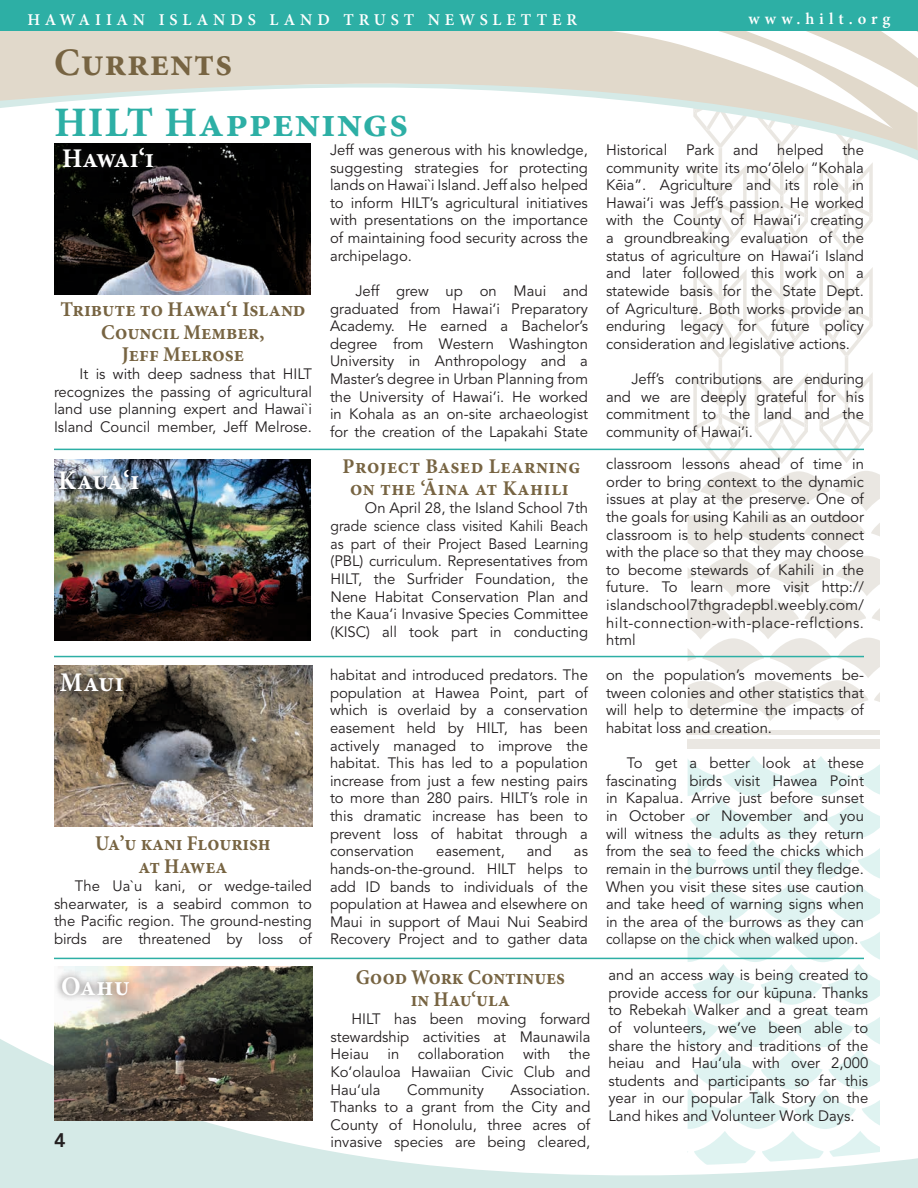
<style>
.page{position:relative;width:918px;height:1188px;background:#fff}
.page>*{position:absolute;margin:0;border:0;box-sizing:border-box;transform-origin:0 0}
.t1{font:700 42px "Minion Pro";letter-spacing:.025em;color:#2dafa5}
.t2{font:700 39px "Minion Pro";letter-spacing:.025em;color:#776442}
.t3{font:700 27px "Minion Pro";color:#fff;scale:.95 1}
.t4{font:700 27px "Minion Pro";color:#fff;scale:.96 1}
.t5{font:700 21px/22.5px "Minion Pro";color:#776442;text-align:center;scale:.93 1}
.t6{font:700 21px/22.5px "Minion Pro";color:#776442;text-align:center;scale:.95 1}
.t7{font:700 21px/22.5px "Minion Pro";letter-spacing:.025em;color:#776442;text-align:center;scale:.95 1}
.t8{font:800 19.5px "Avenir";color:#231f20}
.t9{font:600 16.5px "Minion Pro";letter-spacing:.3em;color:#fff}
.t10{font:15px/17.7px "Avenir";color:#231f20;text-align:justify}
</style>
<div class="page">
<svg style="left:688px;top:471px;width:192px;height:250px"></svg>
<svg style="left:688px;top:756px;width:192px;height:270px"></svg>
<hr style="left:688px;top:730px;width:192px;height:4px;background:#eae7e2">
<hr style="left:688px;top:744px;width:192px;height:4px;background:#eae7e2">
<hr style="left:688px;top:740px;width:192px;height:4px;background:#eae7e2">
<div style="left:0;top:31px;width:597px;height:41px;background:#e1d9cb"></div>
<svg style="left:607px;top:31px;width:311px;height:434px"></svg>
<svg style="left:0;top:72px;width:918px;height:88px"></svg>
<div style="left:0;top:0;width:918px;height:31px;background:#2dafa5"></div>
<svg style="left:0;top:1026px;width:918px;height:162px"></svg>
<img style="left:54px;top:143px;width:256px;height:151px">
<img style="left:54px;top:459px;width:256px;height:182px">
<img style="left:54px;top:665px;width:258px;height:161px">
<div style="left:56px;top:140px;width:104px;height:35px;background:#231f20;opacity:.75"></div>
<div style="left:52px;top:461px;width:93px;height:35px;background:#231f20;opacity:.75"></div>
<div style="left:54px;top:667px;width:75px;height:33px;background:#231f20;opacity:.75"></div>
<hr style="left:54px;top:449px;width:810px;height:1px;background:#2dafa5">
<hr style="left:54px;top:656px;width:810px;height:1px;background:#2dafa5">
<hr style="left:54px;top:958px;width:810px;height:1px;background:#2dafa5">
<img style="left:54px;top:967px;width:258px;height:153px">
<div style="left:55px;top:969px;width:81px;height:34px;background:#231f20;opacity:.75"></div>
<p class="t9" style="left:28px;top:9px;width:551px">HAWAIIAN ISLANDS LAND TRUST NEWSLETTER</p>
<p class="t9" style="left:749px;top:7px;width:143px">www.hilt.org</p>
<h2 class="t2" style="left:54px;top:35px;width:180px">Currents</h2>
<h1 class="t1" style="left:54px;top:93px;width:356px">HILT Happenings</h1>
<h3 class="t4" style="left:62px;top:140px;width:97px">Hawai‘i</h3>
<h3 class="t6" style="left:60px;top:298px;width:260px">Tribute to Hawai‘i Island<br>Council Member,<br>Jeff Melrose</h3>
<p class="t10" style="left:54px;top:365px;width:260px;text-indent:25px">It is with deep sadness that HILT recognizes the passing of agricultural land use planning expert and Hawai`i Island Council member, Jeff Melrose.</p>
<h3 class="t3" style="left:58px;top:461px;width:87px">Kaua‘i</h3>
<h3 class="t3" style="left:60px;top:664px;width:69px">Maui</h3>
<h3 class="t5" style="left:95px;top:832px;width:191px">Ua’u kani Flourish at Hawea</h3>
<p class="t10" style="left:54px;top:877px;width:260px;text-indent:21px">The Ua`u kani, or wedge-tailed shearwater, is a seabird common to the Pacific region. The ground-nesting birds are threatened by loss of</p>
<h3 class="t3" style="left:61px;top:967px;width:74px">Oahu</h3>
<h3 class="t8" style="left:54px;top:1129px;width:13px">4</h3>
<p class="t10" style="left:330px;top:141px;width:260px">Jeff was generous with his knowledge, suggesting strategies for protecting lands on Hawai`i Island. Jeff also helped to inform HILT’s agricultural initiatives with presentations on the importance of maintaining food security across the archipelago.</p>
<p class="t10" style="left:330px;top:282px;width:260px;text-indent:25px">Jeff grew up on Maui and graduated from Hawai‘i Preparatory Academy. He earned a Bachelor’s degree from Western Washington University in Anthropology and a Master’s degree in Urban Planning from the University of Hawai‘i. He worked in Kohala as an on-site archaeologist for the creation of the Lapakahi State</p>
<h3 class="t7" style="left:343px;top:455px;width:252px">Project Based Learning on the ‘Āina at Kahili</h3>
<p class="t10" style="left:330px;top:500px;width:259px;text-indent:34px">On April 28, the Island School 7th grade science class visited Kahili Beach as part of their Project Based Learning (PBL) curriculum. Representatives from HILT, the Surfrider Foundation, the Nene Habitat Conservation Plan and the Kaua‘i Invasive Species Committee (KISC) all took part in conducting</p>
<p class="t10" style="left:330px;top:666px;width:260px">habitat and introduced predators. The population at Hawea Point, part of which is overlaid by a conservation easement held by HILT, has been actively managed to improve the habitat. This has led to a population increase from just a few nesting pairs to more than 280 pairs. HILT’s role in this dramatic increase has been to prevent loss of habitat through a conservation</p>
<p class="t10" style="left:436px;top:843px;width:70px">easement,</p>
<p class="t10" style="left:527px;top:843px;width:27px">and</p>
<p class="t10" style="left:330px;top:843px;width:260px;text-indent:244px">as hands-on-the-ground. HILT helps to add ID bands to individuals of the population at Hawea and elsewhere on Maui in support of Maui Nui Seabird Recovery Project and to gather data</p>
<h3 class="t5" style="left:356px;top:966px;width:226px">Good Work Continues in Hau‘ula</h3>
<p class="t10" style="left:330px;top:1010px;width:261px;text-indent:21px">HILT has been moving forward stewardship activities at Maunawila Heiau in collaboration with the Ko‘olauloa Hawaiian Civic Club and Hau‘ula</p>
<p class="t10" style="left:407px;top:1081px;width:78px">Community</p>
<p class="t10" style="left:330px;top:1081px;width:261px;text-indent:180px">Association.<br>Thanks to a grant from the City and County of Honolulu, three acres of invasive species are being cleared,</p>
<p class="t10" style="left:606px;top:141px;width:260px;text-indent:237px">the community write its mo‘o-lelo “Kohala Ke-ia”. Agriculture and its role in Hawai‘i was Jeff’s passion. He worked with the County of Hawai‘i creating a groundbreaking evaluation of the status of agriculture on Hawai‘i Island and later followed this work on a statewide basis for the State Dept. of Agriculture. Both works provide an enduring legacy for future policy consideration and legislative actions.</p>
<p class="t10" style="left:606px;top:370px;width:260px;text-indent:25px">Jeff’s contributions are enduring and we are deeply grateful for his commitment to the land and the community of Hawai‘i.</p>
<p class="t10" style="left:606px;top:141px;width:63px">Historical</p>
<p class="t10" style="left:686px;top:141px;width:30px">Park</p>
<p class="t10" style="left:733px;top:141px;width:27px">and</p>
<p class="t10" style="left:777px;top:141px;width:48px">helped</p>
<p class="t10" style="left:606px;top:456px;width:259px">classroom lessons ahead of time in order to bring context to the dynamic issues at play at the preserve. One of the goals for using Kahili as an outdoor classroom is to help students connect with the place so that they may choose to become stewards of Kahili in the future. To learn more visit http:// islandschool7thgradepbl.weebly.com/ hilt-connection-with-place-reflctions. html</p>
<p class="t10" style="left:606px;top:666px;width:260px">on the population’s movements be&shy;tween colonies and other statistics that will help to determine the impacts of habitat loss and creation.</p>
<p class="t10" style="left:606px;top:755px;width:260px;text-indent:21px">To get a better look at these fascinating birds visit Hawea Point in Kapalua. Arrive just before sunset in October or November and you will witness the adults as they return from the sea to feed the chicks which remain in the burrows until they fledge.<br>When you visit these sites use caution and take heed of warning signs when in the area of the burrows as they can collapse on the chick when walked upon.</p>
<p class="t10" style="left:608px;top:967px;width:261px">and an access way is being created to provide access for our ku-puna. Thanks to Rebekah Walker and a great team of volunteers, we’ve been able to share the history and traditions of the heiau and Hau‘ula with over 2,000 students and participants so far this year in our popular Talk Story on the Land hikes and Volunteer Work Days.</p>
</div>
